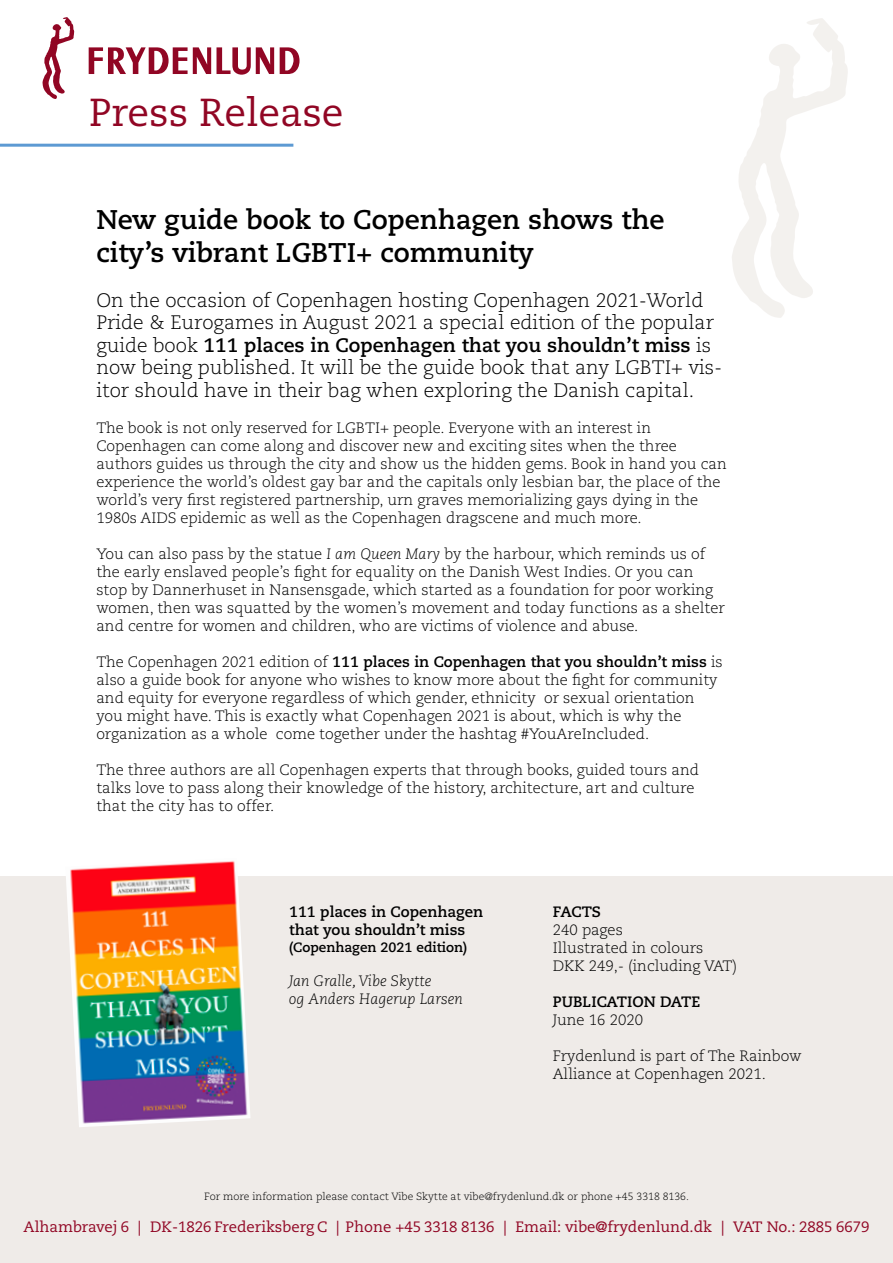
<style>
.page{position:relative;width:893px;height:1263px;background:#fff}
.page>*{position:absolute;margin:0;border:0;box-sizing:border-box;transform-origin:0 0}
.t1{font:39px "Caecilia";color:#910624}
.t2{font:700 27px/32.4px "Caecilia";color:#000}
.t3{font:300 19.5px/22.5px "Caecilia";color:#000}
.t4{font:300 15px/18px "Caecilia";color:#000}
.t5{font:15px "Caecilia";color:#910624}
.t6{font:700 15px/18px "Caecilia";color:#000}
.t7{font:italic 300 15px/18px "Caecilia LT Std";color:#000}
.t8{font:700 13.5px "Caecilia";color:#000}
.t9{font:300 10.5px "Caecilia LT Std";color:#000}
.s1{font-weight:700}
.s2{font-style:italic}
</style>
<div class="page">
<svg style="left:732px;top:18px;width:116px;height:300px"></svg>
<hr style="left:0;top:144px;width:293px;height:3px;background:#5d9ad3">
<div style="left:0;top:876px;width:893px;height:387px;background:#efebe8"></div>
<svg style="left:43px;top:17px;width:32px;height:82px"></svg>
<svg style="left:89px;top:47px;width:122px;height:27px"></svg>
<svg style="left:217px;top:47px;width:57px;height:28px"></svg>
<svg style="left:280px;top:47px;width:20px;height:27px"></svg>
<img style="left:66px;top:861px;width:184px;height:266px">
<h1 class="t1" style="left:89px;top:90px;width:256px">Press Release</h1>
<h2 class="t2" style="left:96px;top:204px;width:570px">New guide book to Copenhagen shows the city’s vibrant LGBTI+ community</h2>
<p class="t3" style="left:96px;top:289px;width:627px">On the occasion of Copenhagen hosting Copenhagen 2021-World Pride &amp; Eurogames in August 2021 a special edition of the popular guide book <span class="s1">111 places in Copenhagen that you shouldn’t miss</span> is now being published. It will be the guide book that any LGBTI+ vis&shy;itor should have in their bag when exploring the Danish capital.</p>
<p class="t4" style="left:96px;top:419px;width:632px">The book is not only reserved for LGBTI+ people. Everyone with an interest in Copenhagen can come along and discover new and exciting sites when the three authors guides us through the city and show us the hidden gems. Book in hand you can experience the world’s oldest gay bar and the capitals only lesbian bar, the place of the world’s very first registered partnership, urn graves memorializing gays dying in the 1980s AIDS epidemic as well as the Copenhagen dragscene and much more.</p>
<p class="t4" style="left:96px;top:545px;width:630px">You can also pass by the statue <span class="s2">I am Queen Mary</span> by the harbour, which reminds us of the early enslaved people’s fight for equality on the Danish West Indies. Or you can stop by Dannerhuset in Nansensgade, which started as a foundation for poor working women, then was squatted by the women’s movement and today functions as a shelter and centre for women and children, who are victims of violence and abuse.</p>
<p class="t4" style="left:96px;top:653px;width:628px">The Copenhagen 2021 edition of <span class="s1">111 places in Copenhagen that you shouldn’t miss</span> is also a guide book for anyone who wishes to know more about the fight for community and equity for everyone regardless of which gender, ethnicity or sexual orientation you might have. This is exactly what Copenhagen 2021 is about, which is why the organization as a whole come together under the hashtag #YouAreIncluded.</p>
<p class="t4" style="left:96px;top:761px;width:604px">The three authors are all Copenhagen experts that through books, guided tours and talks love to pass along their knowledge of the history, architecture, art and culture that the city has to offer.</p>
<p class="t6" style="left:289px;top:903px;width:196px">111 places in Copenhagen that you shouldn’t miss</p>
<p class="t8" style="left:289px;top:939px;width:179px">(Copenhagen 2021 edition)</p>
<p class="t7" style="left:289px;top:972px;width:175px">Jan Gralle, Vibe Skytte<br>og Anders Hagerup Larsen</p>
<p class="t6" style="left:553px;top:903px;width:50px">FACTS</p>
<p class="t4" style="left:553px;top:921px;width:186px">240 pages<br>Illustrated in colours<br>DKK 249,- (including VAT)</p>
<p class="t6" style="left:553px;top:993px;width:149px">PUBLICATION DATE</p>
<p class="t4" style="left:553px;top:1011px;width:92px">June 16 2020</p>
<p class="t4" style="left:553px;top:1047px;width:250px">Frydenlund is part of The Rainbow<br>Alliance at Copenhagen 2021.</p>
<p class="t9" style="left:204px;top:1190px;width:486px">For more information please contact Vibe Skytte at vibe@frydenlund.dk or phone +45 3318 8136.</p>
<p class="t5" style="left:24px;top:1218px;width:847px">Alhambravej 6 | DK-1826 Frederiksberg C | Phone +45 3318 8136 | Email: vibe@frydenlund.dk | VAT No.: 2885 6679</p>
</div>
